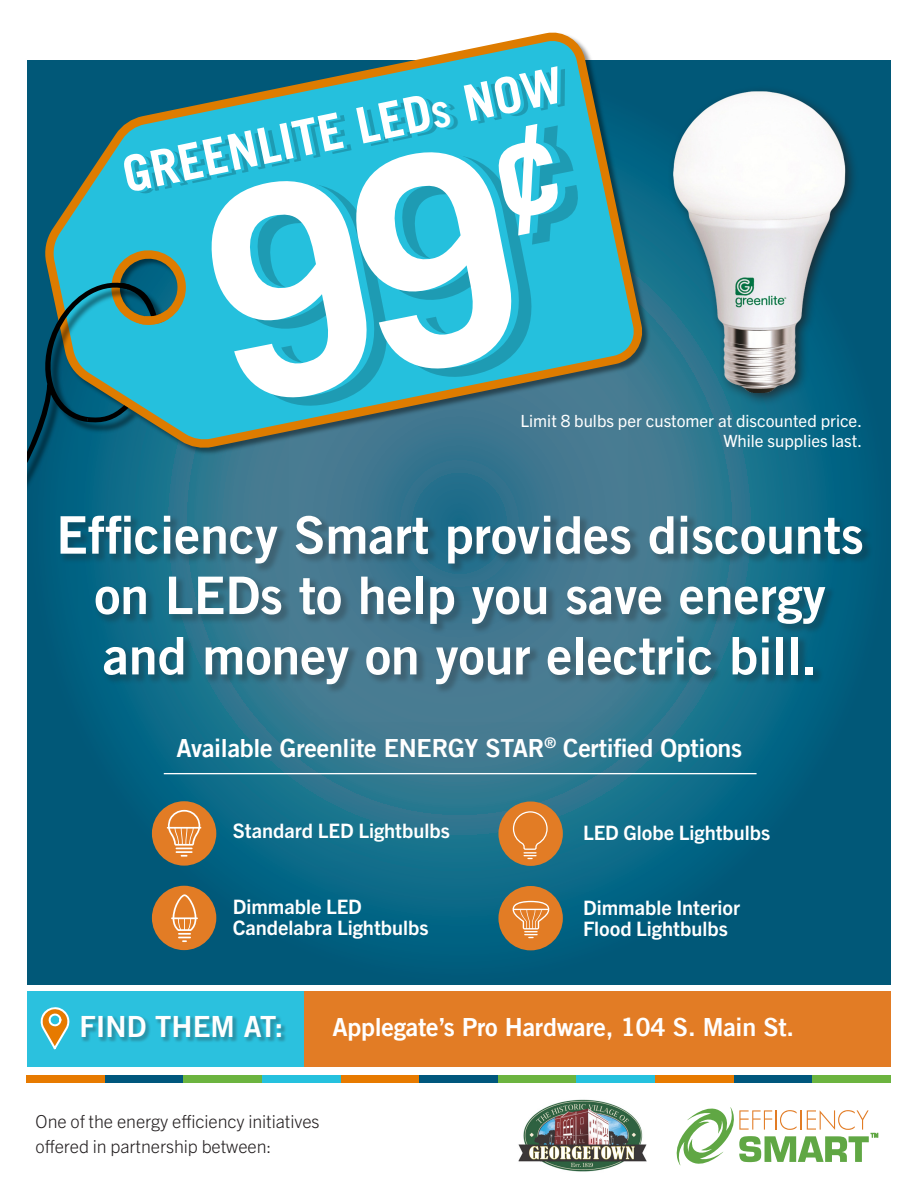
<style>
.page{position:relative;width:918px;height:1188px;background:#fff}
.page>*{position:absolute;margin:0;border:0;box-sizing:border-box;transform-origin:0 0}
.t1{font:51.9px/60.4px "Trade Gothic LT Bold Two";color:#fff;text-align:center}
.t2{font:700 49.95px "Trade Gothic";color:#fff}
.t3{font:29.25px "Trade Gothic LT Bold Two";color:#fff}
.t4{font:25.05px "Trade Gothic LT Bold Two";letter-spacing:-.01em;color:#fff}
.t5{font:700 19.95px/20.7px "Trade Gothic Next LT Pro";color:#fff}
.t6{font:300 18px/24.9px "Trade Gothic Next LT Pro";letter-spacing:-.005em;color:#231f20}
.t7{font:16.8px/20.2px "Trade Gothic Next LT Pro";color:#fff;text-align:right}
.s1{font-size:34.95px}
</style>
<div class="page">
<div style="left:27px;top:991px;width:278px;height:76px;background:#2bc1de"></div>
<div style="left:25px;top:60px;width:867px;height:926px;background:#015878;opacity:.25"></div>
<img style="left:542px;top:32px;width:110px;height:426px">
<svg style="left:39px;top:34px;width:602px;height:420px"></svg>
<div style="left:667px;top:85px;width:192px;height:321px;background:#231f20;opacity:.75"></div>
<img style="left:652px;top:81px;width:211px;height:312px">
<div style="left:105px;top:1076px;width:79px;height:7px;background:#00577d"></div>
<div style="left:184px;top:1076px;width:78px;height:7px;background:#6cb43f"></div>
<div style="left:262px;top:1076px;width:79px;height:7px;background:#25c1de"></div>
<div style="left:341px;top:1076px;width:78px;height:7px;background:#e77a00"></div>
<div style="left:419px;top:1076px;width:79px;height:7px;background:#00577d"></div>
<div style="left:498px;top:1076px;width:79px;height:7px;background:#6cb43f"></div>
<div style="left:577px;top:1076px;width:78px;height:7px;background:#25c1de"></div>
<div style="left:655px;top:1076px;width:79px;height:7px;background:#e77a00"></div>
<div style="left:734px;top:1076px;width:78px;height:7px;background:#00577d"></div>
<div style="left:26px;top:1076px;width:79px;height:7px;background:#e77a00"></div>
<div style="left:812px;top:1076px;width:79px;height:7px;background:#6cb43f"></div>
<div style="left:59px;top:514px;width:814px;height:180px;background:#231f20;opacity:.26"></div>
<div style="left:498px;top:886px;width:65px;height:64px;background:#e27c25;border-radius:50%"></div>
<div style="left:498px;top:802px;width:65px;height:64px;background:#e27c25;border-radius:50%"></div>
<hr style="left:164px;top:773px;width:593px;height:1px;background:#fff">
<svg style="left:513px;top:901px;width:36px;height:37px"></svg>
<svg style="left:512px;top:811px;width:36px;height:48px"></svg>
<div style="left:152px;top:886px;width:64px;height:64px;background:#e27c25;border-radius:50%"></div>
<div style="left:152px;top:801px;width:64px;height:65px;background:#e27c25;border-radius:50%"></div>
<svg style="left:171px;top:894px;width:27px;height:48px"></svg>
<svg style="left:167px;top:810px;width:34px;height:47px"></svg>
<div style="left:81px;top:1016px;width:205px;height:27px;background:#231f20;opacity:.26"></div>
<svg style="left:40px;top:1007px;width:30px;height:43px"></svg>
<div style="left:305px;top:991px;width:586px;height:76px;background:#e27c25"></div>
<img style="left:518px;top:1099px;width:129px;height:73px">
<svg style="left:676px;top:1107px;width:202px;height:59px"></svg>
<svg style="left:27px;top:122px;width:551px;height:377px;background:#2b9fb4"></svg>
<h2 class="t2" style="left:117px;top:146px;width:450px;rotate:-12deg">GREENLITE LED<span class="s1">S</span> NOW</h2>
<p class="t7" style="left:521px;top:410px;width:343px">Limit 8 bulbs per customer at discounted price.<br>While supplies last.</p>
<h1 class="t1" style="left:56px;top:504px;width:809px">Efficiency Smart provides discounts on LEDs to help you save energy and money on your electric bill.</h1>
<p class="t4" style="left:177px;top:732px;width:567px">Available Greenlite ENERGY STAR<sup>®</sup> Certified Options</p>
<p class="t5" style="left:233px;top:819px;width:219px">Standard LED Lightbulbs</p>
<p class="t5" style="left:233px;top:896px;width:197px">Dimmable LED<br>Candelabra Lightbulbs</p>
<p class="t5" style="left:583px;top:821px;width:189px">LED Globe Lightbulbs</p>
<p class="t5" style="left:583px;top:896px;width:159px">Dimmable Interior<br>Flood Lightbulbs</p>
<h3 class="t3" style="left:80px;top:1009px;width:205px">FIND THEM AT:</h3>
<p class="t4" style="left:332px;top:1012px;width:463px">Applegate’s Pro Hardware, 104 S. Main St.</p>
<p class="t6" style="left:36px;top:1108px;width:285px">One of the energy efficiency initiatives offered in partnership between:</p>
</div>
